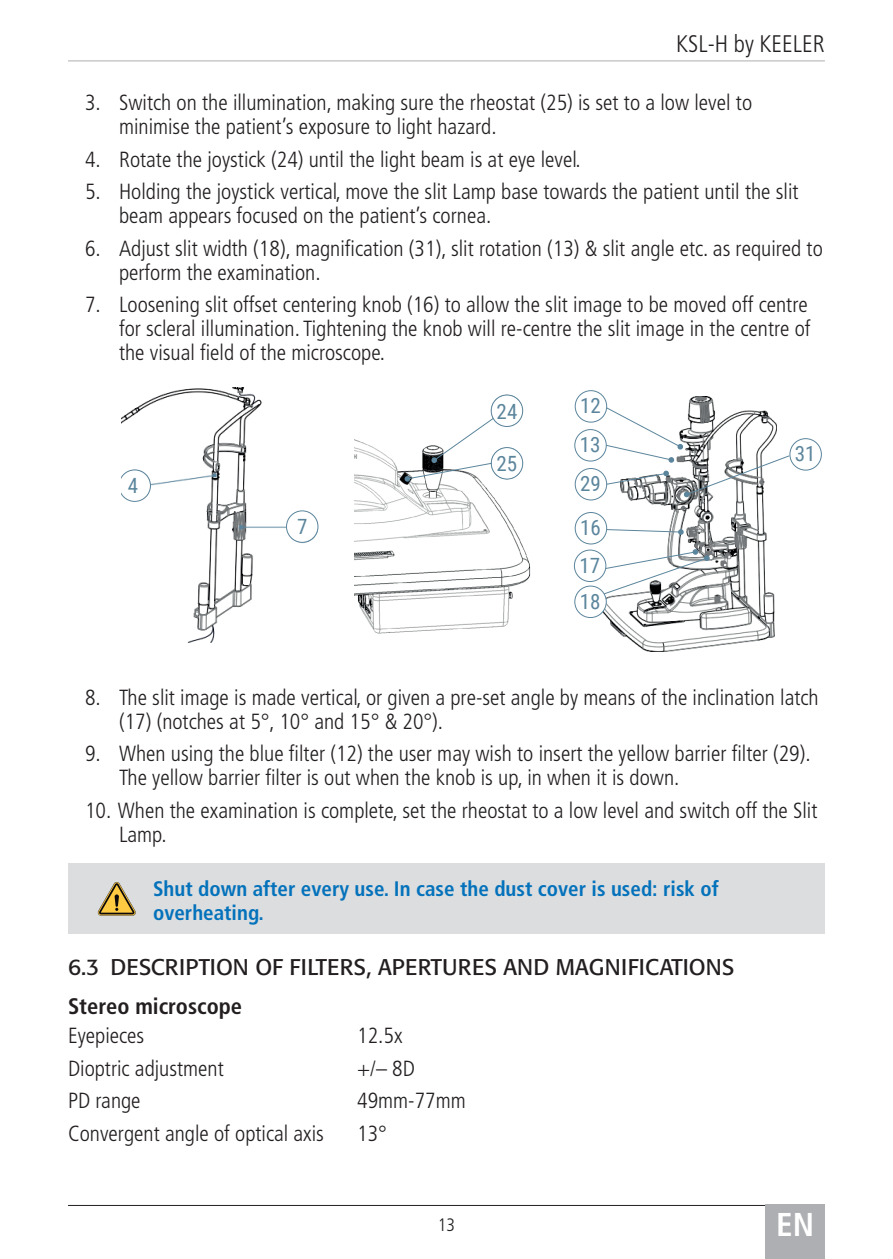
<style>
.page{position:relative;width:893px;height:1259px;background:#fff}
.page>*{position:absolute;margin:0;border:0;box-sizing:border-box;transform-origin:0 0}
.t1{font:700 condensed 33px "Frutiger LT Pro";color:#fff}
.t2{font:300 condensed 24px "Frutiger LT Pro";color:#231f20}
.t3{font:22.5px "Formata BQ";color:#231f20}
.t4{font:700 condensed 22.5px "Frutiger LT Pro";color:#231f20}
.t5{font:300 condensed 21.9px/24px "Frutiger LT Pro";color:#231f20}
.t6{font:700 condensed 21px/24px "Frutiger LT Pro";color:#0372bb}
.t7{font:21px/36.9px "Roboto Condensed";color:#5b859c}
.t8{font:300 condensed 18px "Frutiger LT Pro";color:#231f20}
</style>
<div class="page">
<hr style="left:68px;top:1205px;width:757px;height:1px;background:#231f20">
<div style="left:765px;top:1205px;width:60px;height:54px;background:#aeafb3"></div>
<hr style="left:68px;top:60px;width:757px;height:1px;background:#aeafb3">
<div style="left:68px;top:863px;width:757px;height:70px;background:#dcdddf"></div>
<img style="left:601px;top:396px;width:174px;height:255px">
<div style="left:575px;top:391px;width:32px;height:31px;background:#fff;border-radius:50%"></div>
<div style="left:575px;top:390px;width:32px;height:32px;border:1px solid #5b859c;border-radius:50%"></div>
<div style="left:789px;top:438px;width:33px;height:32px;border:1px solid #5b859c;border-radius:50%"></div>
<div style="left:575px;top:429px;width:31px;height:32px;background:#fff;border-radius:50%"></div>
<div style="left:574px;top:429px;width:33px;height:32px;border:1px solid #5b859c;border-radius:50%"></div>
<div style="left:575px;top:468px;width:32px;height:32px;background:#fff;border-radius:50%"></div>
<div style="left:575px;top:468px;width:32px;height:32px;border:1px solid #5b859c;border-radius:50%"></div>
<div style="left:575px;top:512px;width:32px;height:32px;background:#fff;border-radius:50%"></div>
<div style="left:575px;top:512px;width:32px;height:32px;border:1px solid #5b859c;border-radius:50%"></div>
<div style="left:574px;top:550px;width:32px;height:31px;background:#fff;border-radius:50%"></div>
<div style="left:574px;top:550px;width:32px;height:32px;border:1px solid #5b859c;border-radius:50%"></div>
<div style="left:575px;top:586px;width:31px;height:31px;background:#fff;border-radius:50%"></div>
<div style="left:574px;top:586px;width:33px;height:32px;border:1px solid #5b859c;border-radius:50%"></div>
<svg style="left:606px;top:529px;width:78px;height:6px"></svg>
<svg style="left:603px;top:549px;width:107px;height:46px"></svg>
<svg style="left:605px;top:407px;width:185px;height:88px"></svg>
<svg style="left:683px;top:491px;width:7px;height:6px"></svg>
<img style="left:121px;top:387px;width:197px;height:255px">
<svg style="left:121px;top:469px;width:30px;height:33px"></svg>
<div style="left:286px;top:511px;width:32px;height:31px;background:#fff;border-radius:50%"></div>
<div style="left:286px;top:510px;width:32px;height:33px;border:1px solid #5b859c;border-radius:50%"></div>
<img style="left:355px;top:439px;width:176px;height:194px">
<svg style="left:404px;top:394px;width:120px;height:88px"></svg>
<svg style="left:98px;top:882px;width:38px;height:33px"></svg>
<p class="t2" style="left:676px;top:30px;width:150px">KSL-H by KEELER</p>
<p class="t5" style="left:119px;top:91px;width:635px;text-indent:-34px">3. Switch on the illumination, making sure the rheostat (25) is set to a low level to minimise the patient’s exposure to light hazard.</p>
<p class="t5" style="left:85px;top:147px;width:497px">4. Rotate the joystick (24) until the light beam is at eye level.</p>
<p class="t5" style="left:119px;top:180px;width:681px;text-indent:-34px">5. Holding the joystick vertical, move the slit Lamp base towards the patient until the slit beam appears focused on the patient’s cornea.</p>
<p class="t5" style="left:119px;top:236px;width:705px;text-indent:-34px">6. Adjust slit width (18), magnification (31), slit rotation (13) &amp; slit angle etc. as required to perform the examination.</p>
<p class="t5" style="left:119px;top:293px;width:693px;text-indent:-34px">7. Loosening slit offset centering knob (16) to allow the slit image to be moved off centre for scleral illumination. Tightening the knob will re-centre the slit image in the centre of the visual field of the microscope.</p>
<p class="t7" style="left:128px;top:466px;width:12px">4</p>
<p class="t7" style="left:297px;top:507px;width:12px">7</p>
<p class="t7" style="left:497px;top:392px;width:22px">24</p>
<p class="t7" style="left:496px;top:445px;width:22px">25</p>
<p class="t7" style="left:580px;top:387px;width:22px">12</p>
<p class="t7" style="left:580px;top:424px;width:23px;line-height:39px">13<br>29</p>
<p class="t7" style="left:579px;top:508px;width:23px;text-align:justify">16<br>17<br>18</p>
<p class="t7" style="left:795px;top:434px;width:22px">31</p>
<p class="t5" style="left:119px;top:685px;width:701px;text-indent:-34px">8. The slit image is made vertical, or given a pre-set angle by means of the inclination latch (17) (notches at 5°, 10° and 15° &amp; 20°).</p>
<p class="t5" style="left:119px;top:742px;width:693px;text-indent:-34px">9. When using the blue filter (12) the user may wish to insert the yellow barrier filter (29).<br>The yellow barrier filter is out when the knob is up, in when it is down.</p>
<p class="t5" style="left:119px;top:798px;width:700px;text-indent:-34px">10. When the examination is complete, set the rheostat to a low level and switch off the Slit<br>Lamp.</p>
<p class="t6" style="left:153px;top:876px;width:567px">Shut down after every use. In case the dust cover is used: risk of overheating.</p>
<p class="t3" style="left:68px;top:953px;width:668px">6.3 DESCRIPTION OF FILTERS, APERTURES AND MAGNIFICATIONS</p>
<p class="t4" style="left:68px;top:992px;width:176px">Stereo microscope</p>
<p class="t5" style="left:68px;top:1023px;width:78px">Eyepieces</p>
<p class="t5" style="left:357px;top:1023px;width:47px">12.5x</p>
<p class="t5" style="left:68px;top:1056px;width:157px">Dioptric adjustment</p>
<p class="t5" style="left:357px;top:1056px;width:59px">+/– 8D</p>
<p class="t5" style="left:68px;top:1088px;width:74px">PD range</p>
<p class="t5" style="left:357px;top:1088px;width:110px">49mm-77mm</p>
<p class="t5" style="left:68px;top:1121px;width:257px">Convergent angle of optical axis</p>
<p class="t5" style="left:357px;top:1121px;width:31px">13°</p>
<p class="t8" style="left:438px;top:1214px;width:19px">13</p>
<h1 class="t1" style="left:776px;top:1204px;width:39px">EN</h1>
</div>
